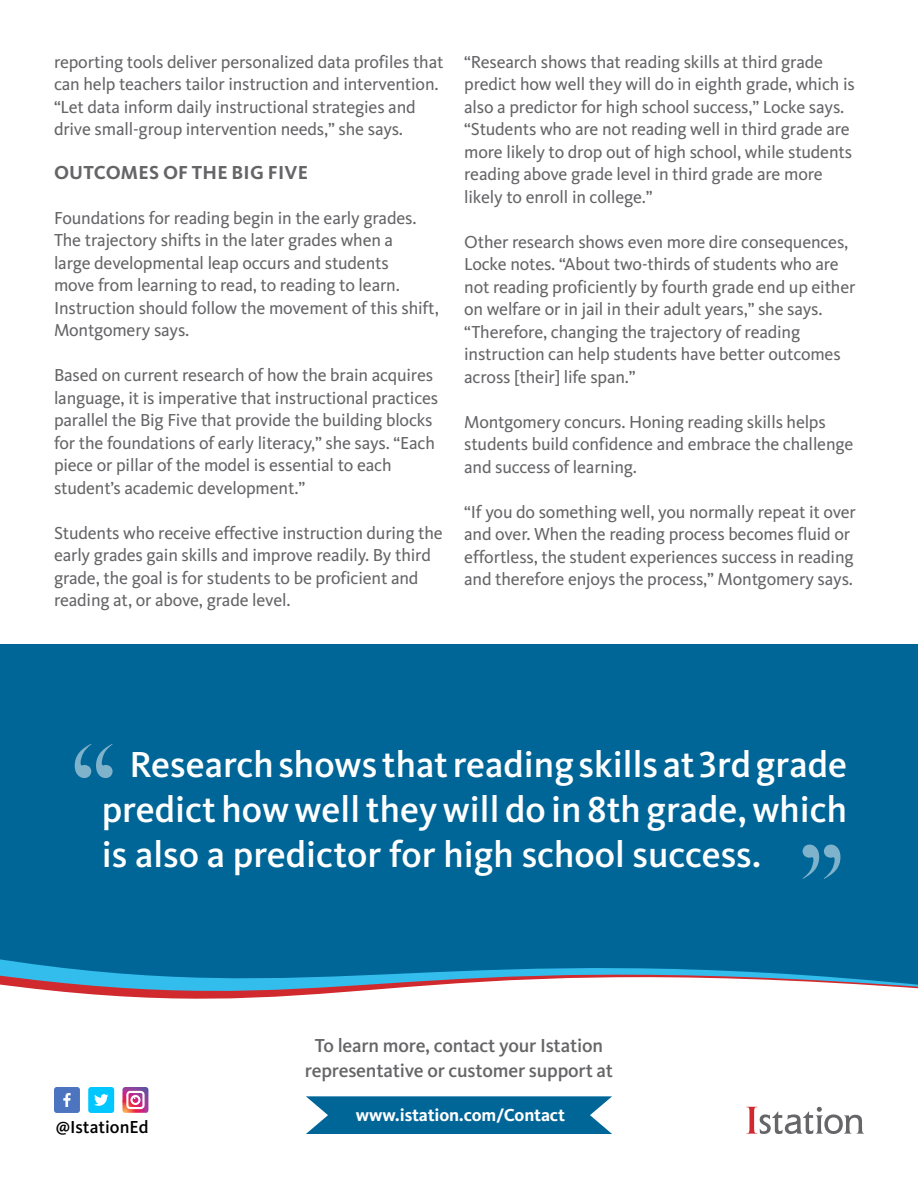
<style>
.page{position:relative;width:918px;height:1188px;background:#fff}
.page>*{position:absolute;margin:0;border:0;box-sizing:border-box;transform-origin:0 0}
.t1{font:127.5px "Felix Titling";color:#fff}
.t2{font:500 37.5px/45px "Kievit Pro";color:#fff;text-align:justify}
.t3{font:500 19.5px "Kievit Pro";letter-spacing:-.01em;color:#666669}
.t4{font:700 19.5px "Kievit Pro";letter-spacing:.01em;color:#656568}
.t5{font:18px/22.5px "Kievit Pro";letter-spacing:-.01em;color:#656568}
.t6{font:700 18px "Kievit Pro";letter-spacing:-.01em;color:#fff}
.t7{font:500 18px "Kievit Pro";color:#000}
</style>
<div class="page">
<div style="left:0;top:644px;width:918px;height:348px;background:#006698"></div>
<svg style="left:306px;top:1096px;width:306px;height:38px;background:#1472a0"></svg>
<svg style="left:122px;top:1087px;width:26px;height:26px"></svg>
<div style="left:54px;top:1087px;width:26px;height:26px;background:#4d75bf;border-radius:3px"></div>
<svg style="left:63px;top:1093px;width:8px;height:14px"></svg>
<div style="left:88px;top:1087px;width:26px;height:26px;background:#00c7ff;border-radius:3px"></div>
<svg style="left:94px;top:1094px;width:14px;height:12px"></svg>
<svg style="left:0;top:959px;width:918px;height:40px"></svg>
<svg style="left:746px;top:1107px;width:118px;height:27px"></svg>
<p class="t5" style="left:54px;top:50px;width:391px">reporting tools deliver personalized data profiles that can help teachers tailor instruction and intervention. “Let data inform daily instructional strategies and drive small-group intervention needs,” she says.</p>
<p class="t4" style="left:54px;top:160px;width:255px">OUTCOMES OF THE BIG FIVE</p>
<p class="t5" style="left:54px;top:206px;width:386px">Foundations for reading begin in the early grades.<br>The trajectory shifts in the later grades when a<br>large developmental leap occurs and students<br>move from learning to read, to reading to learn.<br>Instruction should follow the movement of this shift, Montgomery says.</p>
<p class="t5" style="left:54px;top:364px;width:386px">Based on current research of how the brain acquires language, it is imperative that instructional practices parallel the Big Five that provide the building blocks for the foundations of early literacy,” she says. “Each piece or pillar of the model is essential to each student’s academic development.”</p>
<p class="t5" style="left:54px;top:521px;width:390px">Students who receive effective instruction during the early grades gain skills and improve readily. By third grade, the goal is for students to be proficient and reading at, or above, grade level.</p>
<p class="t5" style="left:464px;top:50px;width:392px">“Research shows that reading skills at third grade predict how well they will do in eighth grade, which is also a predictor for high school success,” Locke says. “Students who are not reading well in third grade are more likely to drop out of high school, while students reading above grade level in third grade are more likely to enroll in college.”</p>
<p class="t5" style="left:464px;top:230px;width:393px">Other research shows even more dire consequences, Locke notes. “About two-thirds of students who are not reading proficiently by fourth grade end up either on welfare or in jail in their adult years,” she says.</p>
<p class="t5" style="left:464px;top:320px;width:378px">“Therefore, changing the trajectory of reading instruction can help students have better outcomes across [their] life span.”</p>
<p class="t5" style="left:464px;top:410px;width:391px">Montgomery concurs. Honing reading skills helps students build confidence and embrace the challenge and success of learning.</p>
<p class="t5" style="left:464px;top:500px;width:393px">“If you do something well, you normally repeat it over and over. When the reading process becomes fluid or effortless, the student experiences success in reading and therefore enjoys the process,” Montgomery says.</p>
<h1 class="t1" style="left:115px;top:803px;width:44px;rotate:-180deg">"</h1>
<p class="t2" style="left:102px;top:742px;width:747px;text-indent:28px">Research shows that reading skills at 3rd grade predict how well they will do in 8th grade, which is also a predictor for high school success.</p>
<h1 class="t1" style="left:800px;top:819px;width:44px">"</h1>
<p class="t7" style="left:56px;top:1116px;width:94px">@IstationEd</p>
<p class="t3" style="left:315px;top:1033px;width:290px">To learn more, contact your Istation</p>
<p class="t3" style="left:305px;top:1059px;width:310px">representative or customer support at</p>
<p class="t6" style="left:356px;top:1104px;width:211px">www.istation.com/Contact</p>
</div>
